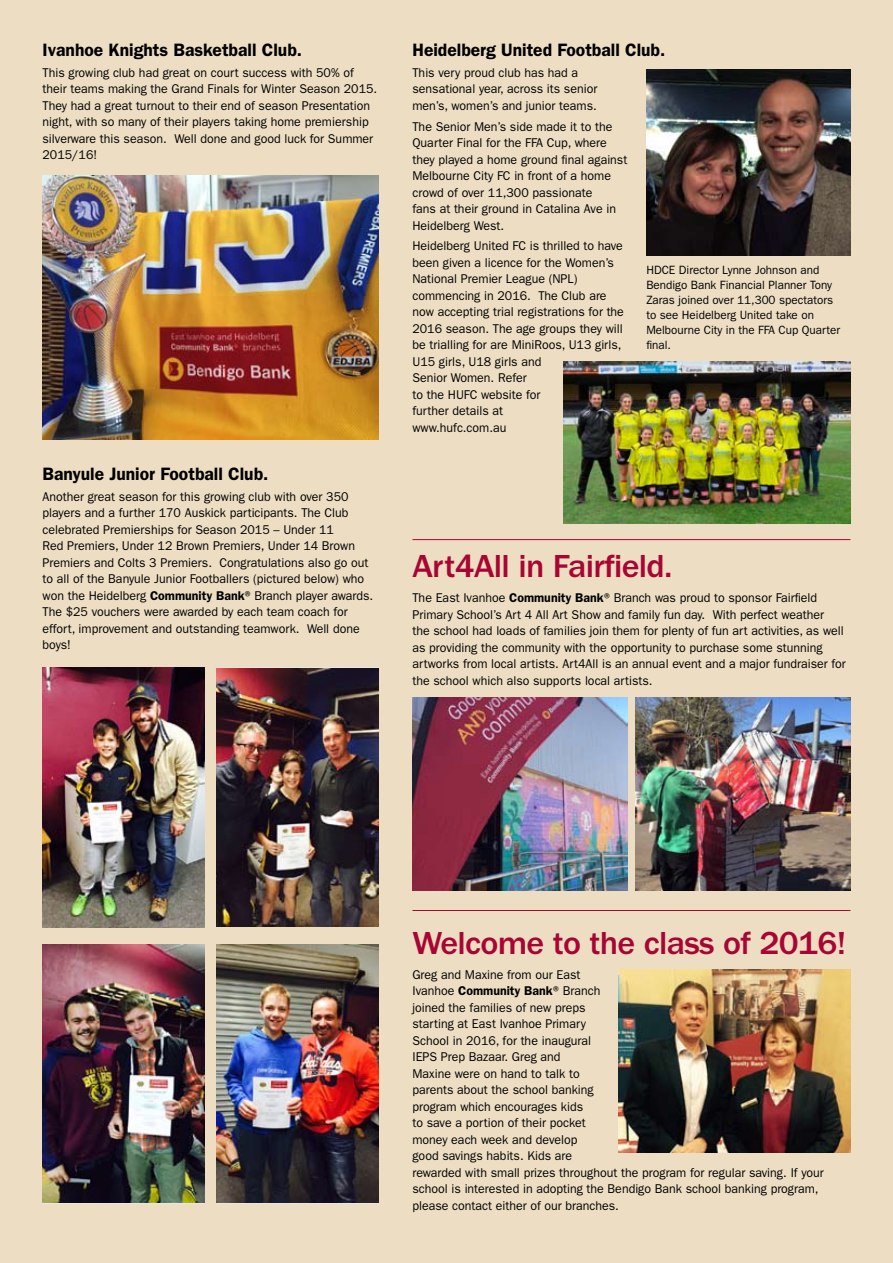
<style>
.page{position:relative;width:893px;height:1263px;background:#eddec3}
.page>*{position:absolute;margin:0;border:0;box-sizing:border-box;transform-origin:0 0}
.t1{font:500 33px "Franklin Gothic";letter-spacing:-.02em;color:#a90533}
.t2{font:600 18px "Franklin Gothic";color:#000}
.t3{font:12.75px/16.5px "Franklin Gothic";color:#000}
.t4{font:12px/15px "Franklin Gothic";color:#000}
.s1{font-weight:600}
</style>
<div class="page">
<img style="left:43px;top:175px;width:335px;height:264px">
<img style="left:43px;top:668px;width:161px;height:259px">
<img style="left:217px;top:668px;width:161px;height:258px">
<img style="left:43px;top:945px;width:161px;height:258px">
<img style="left:217px;top:945px;width:161px;height:258px">
<img style="left:646px;top:70px;width:204px;height:185px">
<img style="left:563px;top:361px;width:287px;height:162px">
<hr style="left:412px;top:539px;width:438px;height:1px;background:#a90533">
<img style="left:636px;top:697px;width:214px;height:193px">
<img style="left:412px;top:697px;width:215px;height:193px">
<hr style="left:412px;top:910px;width:438px;height:1px;background:#a90533">
<img style="left:618px;top:969px;width:232px;height:183px">
<h2 class="t2" style="left:43px;top:39px;width:261px">Ivanhoe Knights Basketball Club.</h2>
<p class="t3" style="left:43px;top:64px;width:336px">This growing club had great on court success with 50% of their teams making the Grand Finals for Winter Season 2015.<br>They had a great turnout to their end of season Presentation night, with so many of their players taking home premiership silverware this season. Well done and good luck for Summer 2015/16!</p>
<h2 class="t2" style="left:43px;top:463px;width:227px">Banyule Junior Football Club.</h2>
<p class="t3" style="left:43px;top:488px;width:332px">Another great season for this growing club with over 350 players and a further 170 Auskick participants. The Club celebrated Premierships for Season 2015 – Under 11<br>Red Premiers, Under 12 Brown Premiers, Under 14 Brown Premiers and Colts 3 Premiers. Congratulations also go out to all of the Banyule Junior Footballers (pictured below) who won the Heidelberg <span class="s1">Community Bank</span>® Branch player awards.<br>The $25 vouchers were awarded by each team coach for effort, improvement and outstanding teamwork. Well done boys!</p>
<h2 class="t2" style="left:412px;top:39px;width:254px">Heidelberg United Football Club.</h2>
<p class="t3" style="left:412px;top:64px;width:186px">This very proud club has had a sensational year, across its senior men’s, women’s and junior teams.</p>
<p class="t3" style="left:412px;top:118px;width:216px">The Senior Men’s side made it to the<br>Quarter Final for the FFA Cup, where they played a home ground final against<br>Melbourne City FC in front of a home crowd of over 11,300 passionate<br>fans at their ground in Catalina Ave in<br>Heidelberg West.</p>
<p class="t3" style="left:412px;top:238px;width:213px">Heidelberg United FC is thrilled to have been given a licence for the Women’s<br>National Premier League (NPL) commencing in 2016. The Club are now accepting trial registrations for the<br>2016 season. The age groups they will be trialling for are MiniRoos, U13 girls,<br>U15 girls, U18 girls and<br>Senior Women. Refer<br>to the HUFC website for<br>further details at<br>www.hufc.com.au</p>
<p class="t4" style="left:646px;top:263px;width:195px">HDCE Director Lynne Johnson and<br>Bendigo Bank Financial Planner Tony<br>Zaras joined over 11,300 spectators to see Heidelberg United take on<br>Melbourne City in the FFA Cup Quarter final.</p>
<h1 class="t1" style="left:412px;top:548px;width:262px">Art4All in Fairfield.</h1>
<p class="t3" style="left:412px;top:590px;width:435px">The East Ivanhoe <span class="s1">Community Bank</span>® Branch was proud to sponsor Fairfield Primary School’s Art 4 All Art Show and family fun day. With perfect weather<br>the school had loads of families join them for plenty of fun art activities, as well as providing the community with the opportunity to purchase some stunning artworks from local artists. Art4All is an annual event and a major fundraiser for the school which also supports local artists.</p>
<h1 class="t1" style="left:412px;top:924px;width:435px">Welcome to the class of 2016!</h1>
<p class="t3" style="left:412px;top:966px;width:413px">Greg and Maxine from our East<br>Ivanhoe <span class="s1">Community Bank</span>® Branch<br>joined the families of new preps<br>starting at East Ivanhoe Primary<br>School in 2016, for the inaugural<br>IEPS Prep Bazaar. Greg and<br>Maxine were on hand to talk to<br>parents about the school banking<br>program which encourages kids<br>to save a portion of their pocket<br>money each week and develop<br>good savings habits. Kids are<br>rewarded with small prizes throughout the program for regular saving. If your school is interested in adopting the Bendigo Bank school banking program, please contact either of our branches.</p>
</div>
